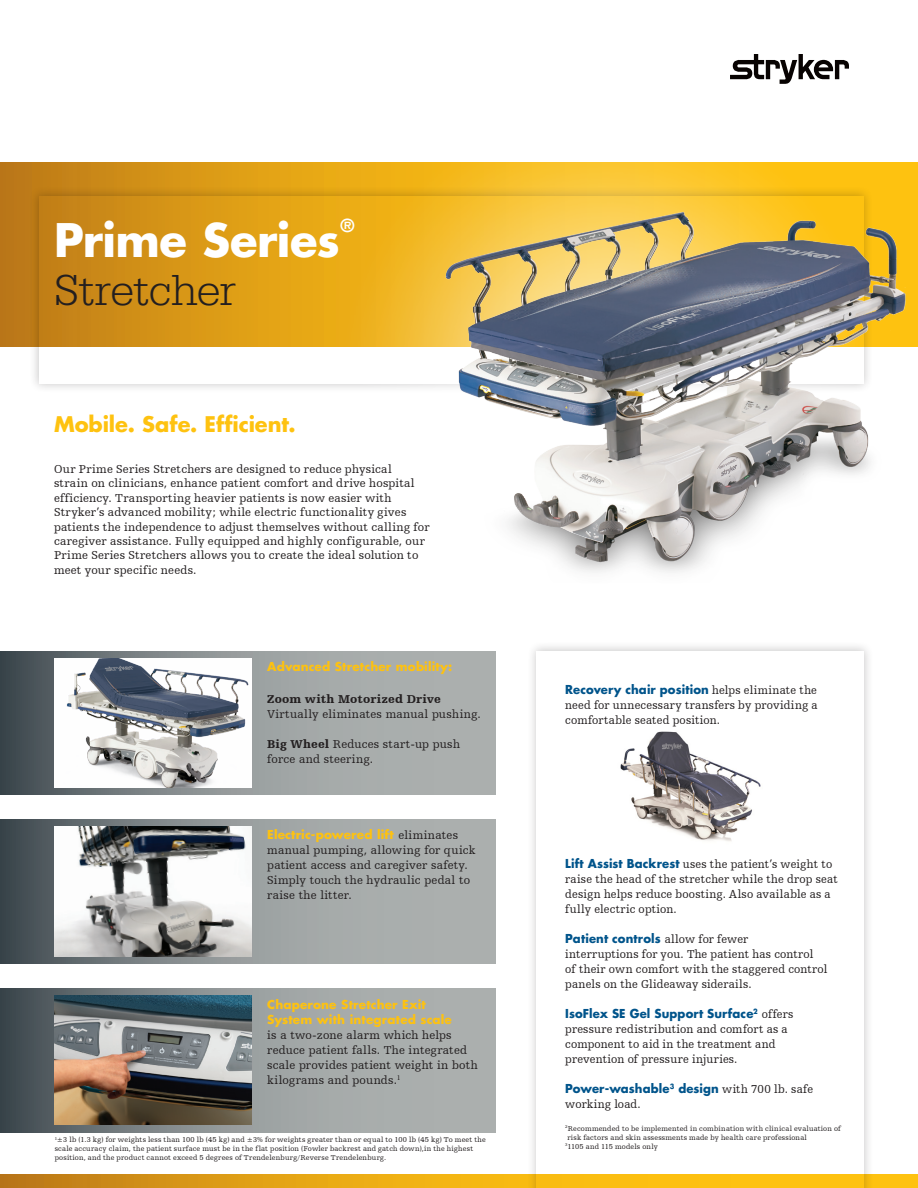
<style>
.page{position:relative;width:918px;height:1188px;background:#fff}
.page>*{position:absolute;margin:0;border:0;box-sizing:border-box;transform-origin:0 0}
.Headline{font:700 45px "Futura Std";letter-spacing:-.01em;color:#fff}
.Headline-2{font:300 45px "Egyptienne URW";letter-spacing:-.015em;color:#231f20}
.Headline-3{font:700 21px "Futura Std";letter-spacing:-.005em;color:#fec210}
.Headline-4{font:700 17.55px "Futura Std";color:#fff}
.Headline-5{font:12px/15px "Humanist Slabserif 712 BT";letter-spacing:.015em;color:#231f20}
.Feature_Point_intro{font:12px/15px "Humanist Slabserif 712 BT";letter-spacing:.015em;color:#231f20}
.t1{font:700 12px/15px "Futura For Stryker";letter-spacing:.015em;color:#fec210}
.t2{font:900 12px "Humanist Slabserif 712 BT";letter-spacing:.015em;color:#231f20}
.Feature_Point_intro-2{font:7.35px/9px "Humanist Slabserif 712 BT";letter-spacing:.025em;color:#231f20}
.s1{font-weight:900}
.s2{font-family:"Futura For Stryker";font-weight:700;color:#fec210}
.s3{font-family:"Futura For Stryker";font-weight:700;color:#00548b}
</style>
<div class="page">
<svg style="left:0;top:1174px;width:918px;height:14px;background:#e0a015"></svg>
<svg style="left:0;top:162px;width:263px;height:185px;background:#c68417"></svg>
<div style="left:29px;top:186px;width:844px;height:207px;background:#231f20;opacity:.25"></div>
<svg style="left:39px;top:196px;width:224px;height:187px"></svg>
<svg style="left:0;top:651px;width:496px;height:144px;background:#93999a"></svg>
<svg style="left:0;top:819px;width:496px;height:144px;background:#93999a"></svg>
<svg style="left:0;top:988px;width:496px;height:144px;background:#939999"></svg>
<div style="left:527px;top:641px;width:347px;height:547px;background:#231f20;opacity:.25"></div>
<div style="left:536px;top:651px;width:328px;height:537px;background:#fff"></div>
<svg style="left:730px;top:54px;width:119px;height:30px"></svg>
<img style="left:54px;top:826px;width:197px;height:130px">
<img style="left:54px;top:995px;width:197px;height:130px">
<img style="left:263px;top:162px;width:655px;height:231px">
<img style="left:433px;top:204px;width:484px;height:369px">
<img style="left:54px;top:658px;width:197px;height:130px">
<img style="left:620px;top:731px;width:141px;height:110px">
<p class="Headline" style="left:54px;top:211px;width:287px">Prime Series</p>
<p class="Headline-4" style="left:340px;top:214px;width:15px">®</p>
<p class="Headline-2" style="left:54px;top:264px;width:184px">Stretcher</p>
<p class="Headline-3" style="left:54px;top:410px;width:243px">Mobile. Safe. Efficient.</p>
<p class="Headline-5" style="left:54px;top:462px;width:377px;line-height:14.4px">Our Prime Series Stretchers are designed to reduce physical<br>strain on clinicians, enhance patient comfort and drive hospital efficiency. Transporting heavier patients is now easier with Stryker’s advanced mobility; while electric functionality gives patients the independence to adjust themselves without calling for caregiver assistance. Fully equipped and highly configurable, our Prime Series Stretchers allows you to create the ideal solution to meet your specific needs.</p>
<p class="t1" style="left:267px;top:659px;width:187px">Advanced Stretcher mobility:</p>
<p class="t2" style="left:267px;top:691px;width:175px">Zoom with Motorized Drive</p>
<p class="Headline-5" style="left:267px;top:706px;width:215px">Virtually eliminates manual pushing.</p>
<p class="Headline-5" style="left:267px;top:736px;width:194px"><span class="s1">Big Wheel</span> Reduces start-up push force and steering.</p>
<p class="Headline-5" style="left:267px;top:827px;width:210px"><span class="s2">Electric-powered lift</span> eliminates manual pumping, allowing for quick patient access and caregiver safety.<br>Simply touch the hydraulic pedal to raise the litter.</p>
<p class="t1" style="left:267px;top:997px;width:186px">Chaperone Stretcher Exit<br>System with integrated scale</p>
<p class="Headline-5" style="left:267px;top:1028px;width:212px">is a two-zone alarm which helps reduce patient falls. The integrated scale provides patient weight in both kilograms and pounds.<sup>1</sup></p>
<p class="Feature_Point_intro-2" style="left:55px;top:1135px;width:433px"><sup>1</sup>±3 lb (1.3 kg) for weights less than 100 lb (45 kg) and ±3% for weights greater than or equal to 100 lb (45 kg) To meet the scale accuracy claim, the patient surface must be in the flat position (Fowler backrest and gatch down),in the highest position, and the product cannot exceed 5 degrees of Trendelenburg/Reverse Trendelenburg.</p>
<p class="Feature_Point_intro" style="left:565px;top:682px;width:254px;text-align:justify"><span class="s3">Recovery chair position</span> helps eliminate the need for unnecessary transfers by providing a comfortable seated position.</p>
<p class="Feature_Point_intro" style="left:565px;top:856px;width:274px"><span class="s3">Lift Assist Backrest</span> uses the patient’s weight to raise the head of the stretcher while the drop seat design helps reduce boosting. Also available as a fully electric option.</p>
<p class="Feature_Point_intro" style="left:565px;top:931px;width:264px"><span class="s3">Patient controls</span> allow for fewer<br>interruptions for you. The patient has control<br>of their own comfort with the staggered control panels on the Glideaway siderails.</p>
<p class="Feature_Point_intro" style="left:565px;top:1006px;width:230px"><span class="s3">IsoFlex SE Gel Support Surface</span><sup>2</sup> offers pressure redistribution and comfort as a component to aid in the treatment and prevention of pressure injuries.</p>
<p class="Feature_Point_intro" style="left:565px;top:1081px;width:249px"><span class="s3">Power-washable</span><sup>3</sup> <span class="s3">design</span> with 700 lb. safe working load.</p>
<p class="Feature_Point_intro-2" style="left:565px;top:1123px;width:277px"><sup>2</sup>Recommended to be implemented in combination with clinical evaluation of risk factors and skin assessments made by health care professional<br><sup>3</sup>1105 and 115 models only</p>
</div>
